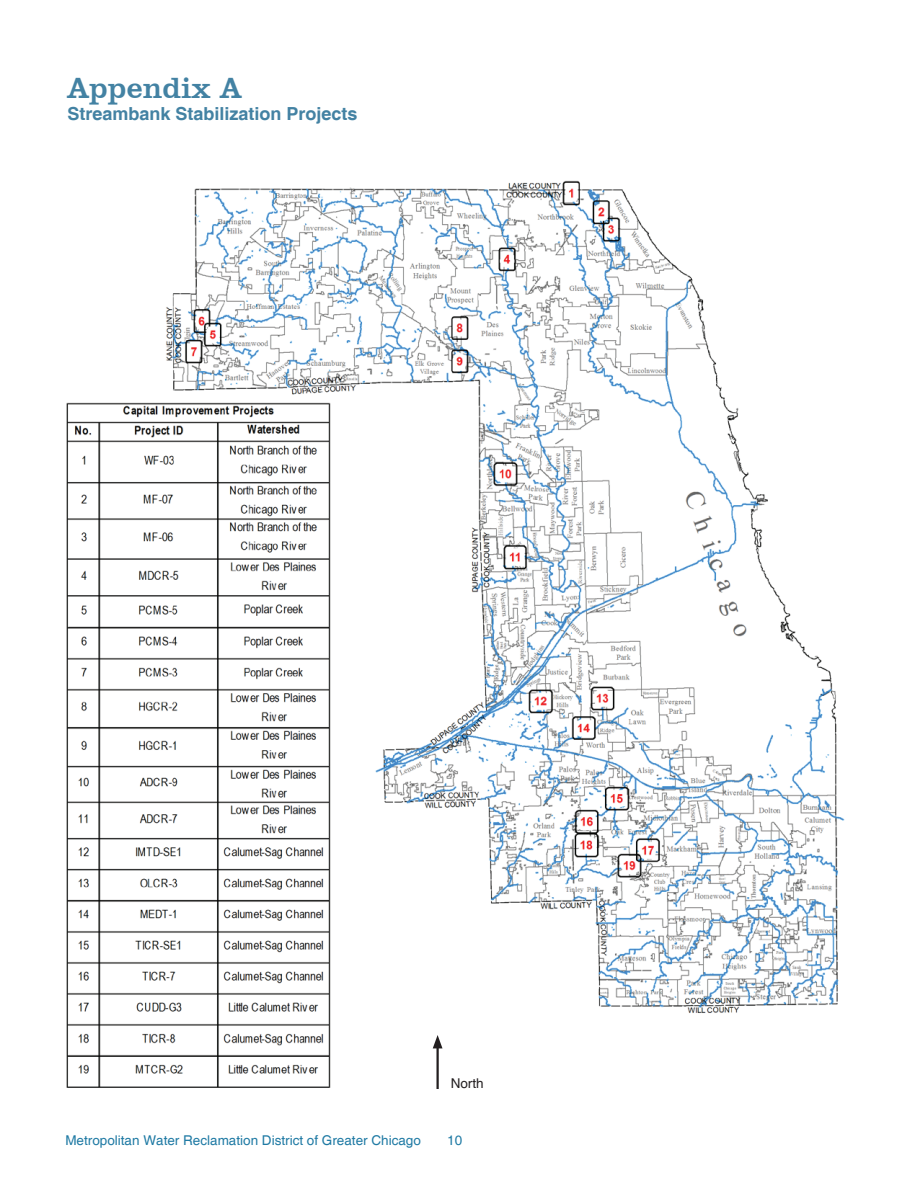
<style>
.page{position:relative;width:918px;height:1188px;background:#fff}
.page>*{position:absolute;margin:0;border:0;box-sizing:border-box;transform-origin:0 0}
.t1{font:30px "Clarendon BT";color:#4382a3}
.t2{font:700 18px "Helvetica";color:#4382a3}
.t3{font:13.5px "Helvetica";color:#1f7aa4}
.t4{font:13.5px "Helvetica";color:#231f20}
</style>
<div class="page">
<img style="left:66px;top:180px;width:779px;height:908px">
<hr style="left:436px;top:1044px;width:3px;height:45px;background:#231f20">
<svg style="left:433px;top:1035px;width:10px;height:13px"></svg>
<h1 class="t1" style="left:68px;top:69px;width:176px">Appendix A</h1>
<h2 class="t2" style="left:68px;top:103px;width:292px">Streambank Stabilization Projects</h2>
<p class="t4" style="left:451px;top:1075px;width:35px">North</p>
<p class="t3" style="left:65px;top:1133px;width:357px">Metropolitan Water Reclamation District of Greater Chicago</p>
<p class="t3" style="left:447px;top:1133px;width:17px">10</p>
</div>
